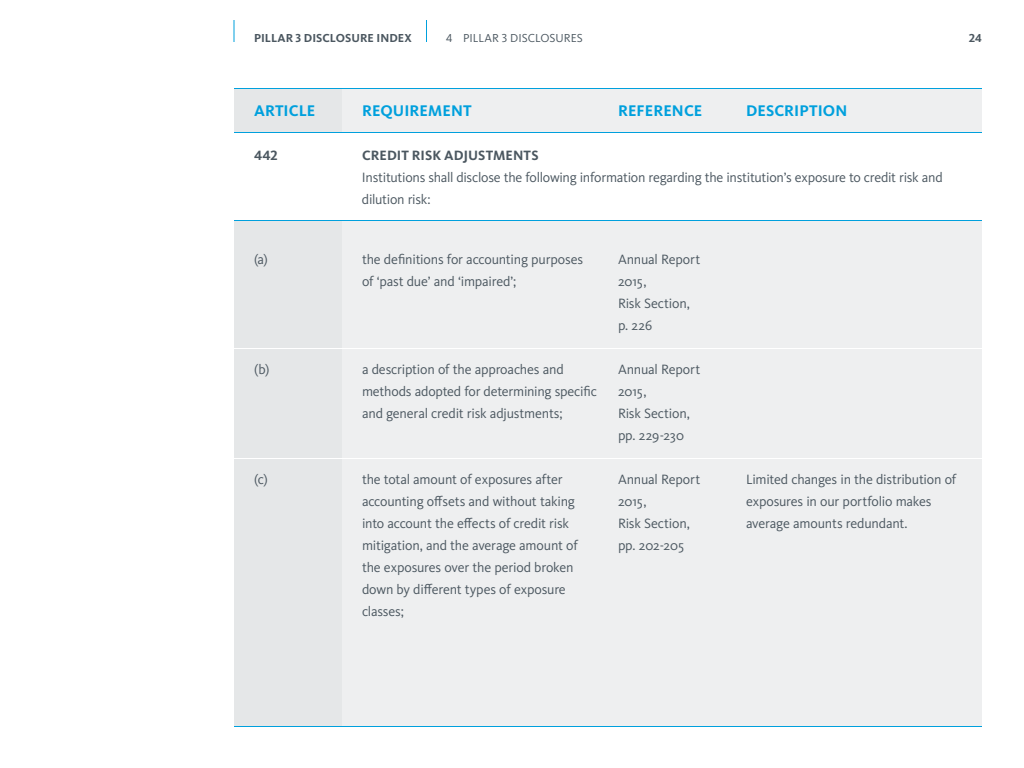
<style>
.page{position:relative;width:1024px;height:768px;background:#fff}
.page>*{position:absolute;margin:0;border:0;box-sizing:border-box;transform-origin:0 0}
.t1{font:700 16px "Kievit OT";letter-spacing:.005em;color:#00a0dd}
.t2{font:14px/22px "Kievit OT";letter-spacing:-.015em;color:#4b5760}
.t3{font:700 14px "Kievit OT";letter-spacing:.005em;color:#4b5760}
.t4{font:700 12px "Kievit OT";letter-spacing:.005em;color:#4b5760}
.t5{font:12px "Kievit OT";color:#4b5760}
</style>
<div class="page">
<svg style="left:234px;top:20px;width:1px;height:22px"></svg>
<svg style="left:426px;top:20px;width:1px;height:22px"></svg>
<div style="left:234px;top:88px;width:108px;height:638px;background:#e5e7e8"></div>
<div style="left:342px;top:88px;width:640px;height:638px;background:#eeeff0"></div>
<hr style="left:234px;top:726px;width:748px;height:1px;background:#00a0dd">
<div style="left:232px;top:132px;width:752px;height:88px;background:#fff"></div>
<hr style="left:234px;top:220px;width:748px;height:1px;background:#00a0dd">
<hr style="left:234px;top:348px;width:748px;height:1px;background:#fff">
<hr style="left:234px;top:458px;width:748px;height:1px;background:#fff">
<hr style="left:234px;top:88px;width:748px;height:1px;background:#00a0dd">
<hr style="left:234px;top:132px;width:748px;height:1px;background:#00a0dd">
<p class="t4" style="left:254px;top:31px;width:159px">PILLAR 3 DISCLOSURE INDEX</p>
<p class="t5" style="left:446px;top:31px;width:138px">4 PILLAR 3 DISCLOSURES</p>
<p class="t4" style="left:969px;top:31px;width:15px">24</p>
<p class="t1" style="left:254px;top:101px;width:63px">ARTICLE</p>
<p class="t1" style="left:362px;top:101px;width:111px">REQUIREMENT</p>
<p class="t1" style="left:618px;top:101px;width:86px">REFERENCE</p>
<p class="t1" style="left:746px;top:101px;width:103px">DESCRIPTION</p>
<p class="t3" style="left:254px;top:147px;width:25px">442</p>
<p class="t3" style="left:362px;top:147px;width:178px">CREDIT RISK ADJUSTMENTS</p>
<p class="t2" style="left:362px;top:167px;width:582px">Institutions shall disclose the following information regarding the institution’s exposure to credit risk and dilution risk:</p>
<p class="t2" style="left:254px;top:248px;width:15px">(a)</p>
<p class="t2" style="left:254px;top:358px;width:17px">(b)</p>
<p class="t2" style="left:254px;top:468px;width:15px">(c)</p>
<p class="t2" style="left:362px;top:249px;width:223px">the definitions for accounting purposes of ‘past due’ and ‘impaired’;</p>
<p class="t2" style="left:362px;top:359px;width:236px">a description of the approaches and methods adopted for determining specific and general credit risk adjustments;</p>
<p class="t2" style="left:362px;top:469px;width:217px">the total amount of exposures after accounting offsets and without taking into account the effects of credit risk mitigation, and the average amount of the exposures over the period broken down by different types of exposure classes;</p>
<p class="t2" style="left:618px;top:248px;width:84px">Annual Report<br>2015,<br>Risk Section, p. 226</p>
<p class="t2" style="left:618px;top:358px;width:84px">Annual Report<br>2015,<br>Risk Section, pp. 229-230</p>
<p class="t2" style="left:618px;top:468px;width:84px">Annual Report<br>2015,<br>Risk Section, pp. 202-205</p>
<p class="t2" style="left:746px;top:468px;width:212px">Limited changes in the distribution of exposures in our portfolio makes average amounts redundant.</p>
</div>
